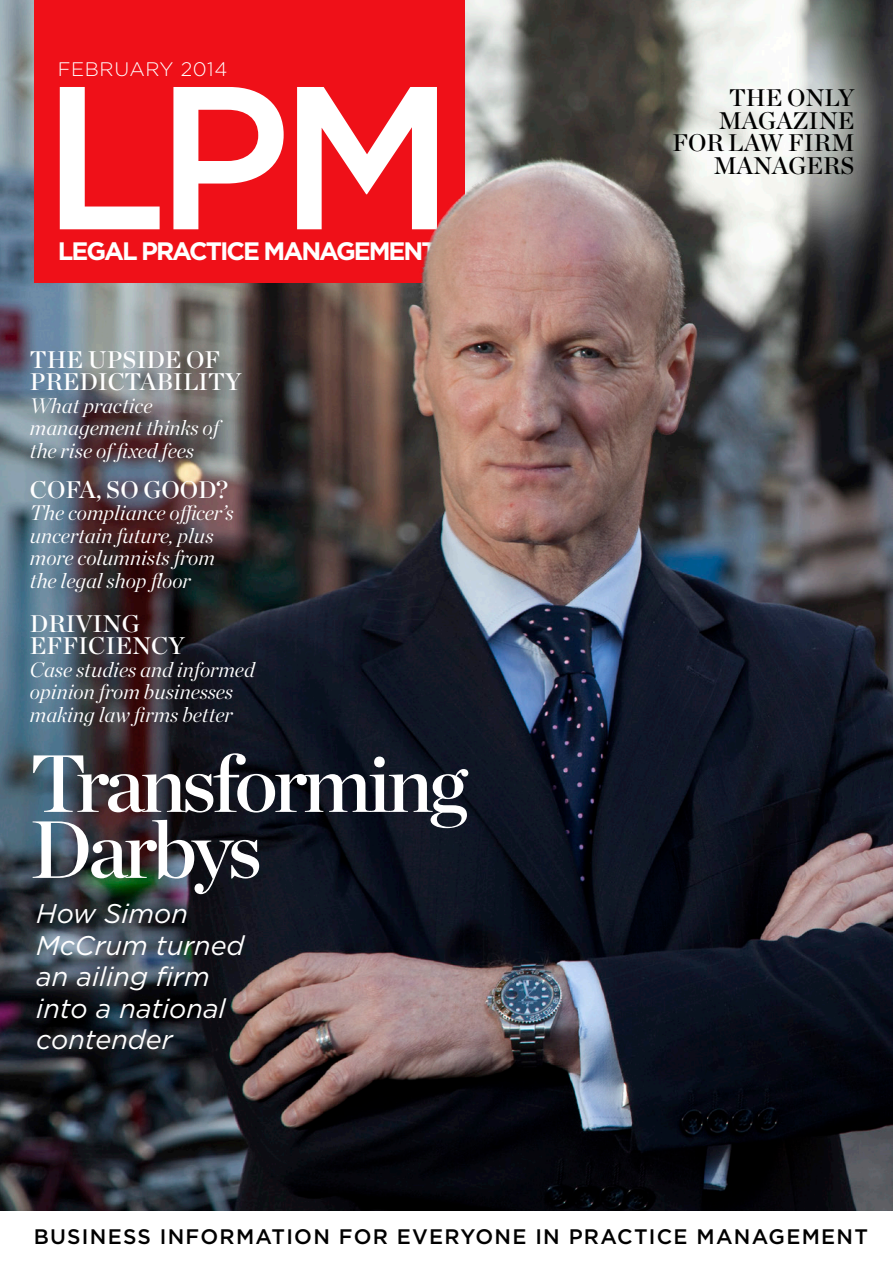
<style>
.page{position:relative;width:893px;height:1263px;background:#fff}
.page>*{position:absolute;margin:0;border:0;box-sizing:border-box;transform-origin:0 0}
.t1{font:500 203.25px "Gotham";color:#fff}
.Coverline_1{font:81px/66px "Chronicle Display Semi";letter-spacing:-.05em;color:#fff}
.Coverline_1_Qual{font:italic 27px/31.5px "Gotham";color:#fff}
.t2{font:700 25.2px "Gotham";letter-spacing:-.08em;color:#fff}
.Coverline2{font:24px/22.5px "Chronicle Display Semi";color:#fff}
.Coverline2-2{font:24px/22.5px "Chronicle Display Semi";color:#000;text-align:right}
.Coverline_2_Qual{font:italic 300 21px/22.5px "Chronicle Display";color:#fff}
.Coverline2-3{font:italic 300 21px/22.5px "Chronicle Display";color:#fff}
.t3{font:500 21px "Gotham";letter-spacing:.06em;color:#000}
.t4{font:300 19.5px "Gotham";letter-spacing:.03em;color:#fff}
.t5{font:100 10.5px "Gotham";color:#000}
</style>
<div class="page">
<img style="left:0;top:0;width:893px;height:1211px">
<div style="left:34px;top:0;width:431px;height:283px;background:#ef1018"></div>
<img style="left:407px;top:155px;width:291px;height:445px">
<p class="t4" style="left:58px;top:57px;width:171px">FEBRUARY 2014</p>
<p class="t1" style="left:41px;top:24px;width:415px">LPM</p>
<p class="t2" style="left:58px;top:234px;width:381px">LEGAL PRACTICE MANAGEMENT</p>
<p class="Coverline2" style="left:30px;top:347px;width:213px">THE UPSIDE OF<br>PREDICTABILITY</p>
<p class="Coverline_2_Qual" style="left:30px;top:392px;width:191px">What practice management thinks of the rise of fixed fees</p>
<p class="Coverline2" style="left:30px;top:476px;width:200px">COFA, SO GOOD?</p>
<p class="Coverline_2_Qual" style="left:30px;top:500px;width:205px">The compliance officer’s uncertain future, plus more columnists from the legal shop floor</p>
<p class="Coverline2" style="left:30px;top:611px;width:156px">DRIVING<br>EFFICIENCY</p>
<p class="Coverline2-3" style="left:30px;top:656px;width:226px">Case studies and informed opinion from businesses making law firms better</p>
<p class="Coverline_1" style="left:30px;top:745px;width:439px">Transforming<br>Darbys</p>
<p class="Coverline_1_Qual" style="left:36px;top:897px;width:210px">How Simon<br>McCrum turned an ailing firm into a national contender</p>
<p class="Coverline2-2" style="left:672px;top:85px;width:183px">THE ONLY<br>MAGAZINE<br>FOR LAW FIRM<br>MANAGERS</p>
<p class="t5" style="left:43px;top:1222px;width:174px">LEGAL PRACTICE MANAGEMENT</p>
<p class="t3" style="left:34px;top:1222px;width:836px">BUSINESS INFORMATION FOR EVERYONE IN PRACTICE MANAGEMENT</p>
</div>
